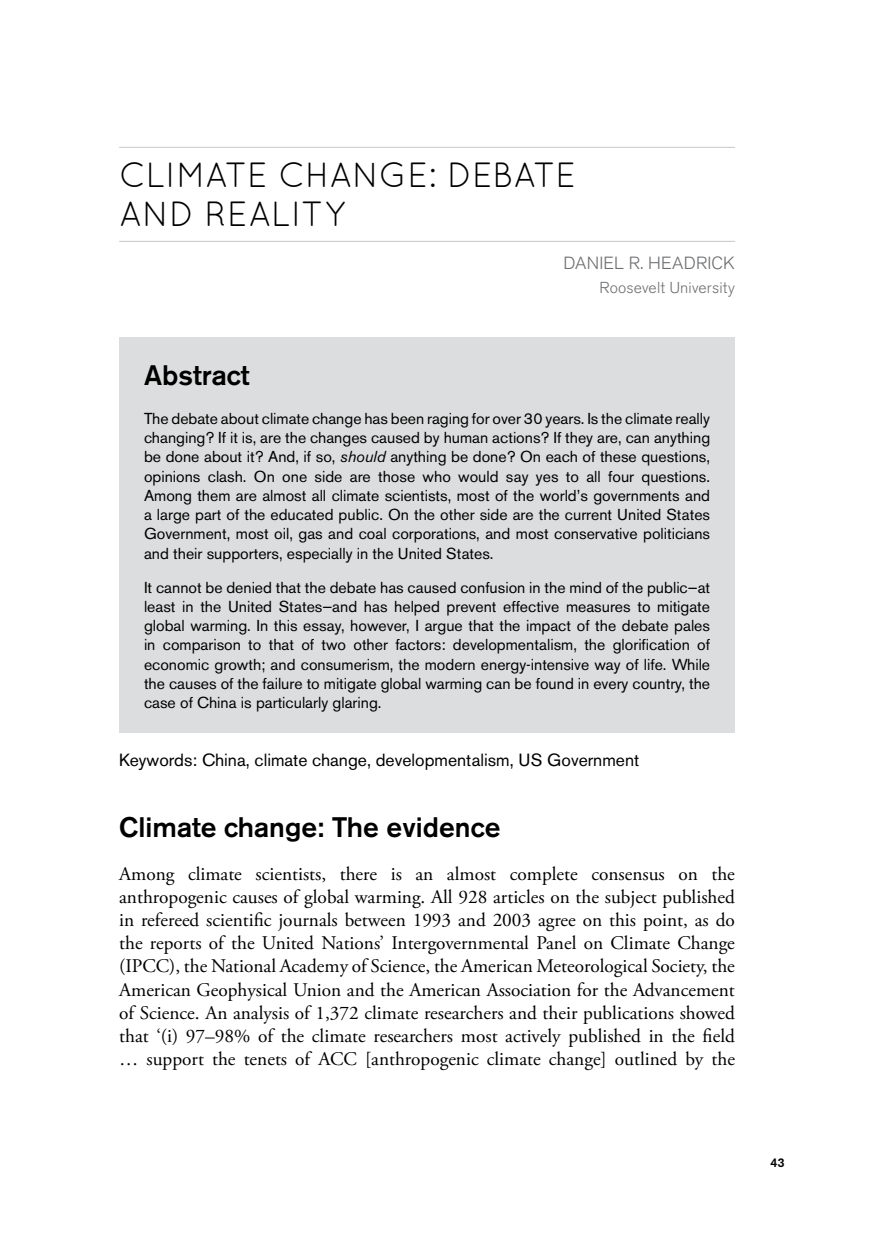
<style>
.page{position:relative;width:874px;height:1241px;background:#fff}
.page>*{position:absolute;margin:0;border:0;box-sizing:border-box;transform-origin:0 0}
.t1{font:35px/38.5px "Quicksand";letter-spacing:-.005em;color:#000}
.t2{font:500 28px "Akzidenz Grotesk BE";color:#000}
.t3{font:19.25px/23.1px "Adobe Garamond Pro";color:#000;text-align:justify}
.t4{font:17.5px "Akzidenz Grotesk BE";color:#000}
.t5{font:300 17.5px "Akzidenz Grotesk BE";letter-spacing:.01em;color:#6d6e71}
.t6{font:15.75px/19.2px "Akzidenz Grotesk BE";color:#000;text-align:justify}
.t7{font:300 15.75px "Akzidenz Grotesk BE";letter-spacing:.01em;color:#6d6e71}
.t8{font:500 12.6px "Akzidenz Grotesk BE";color:#000}
.s1{font-style:italic}
</style>
<div class="page">
<hr style="left:119px;top:147px;width:615px;height:1px;background:#c7c8ca">
<hr style="left:119px;top:241px;width:615px;height:1px;background:#c7c8ca">
<div style="left:119px;top:337px;width:615px;height:396px;background:#dcddde"></div>
<h1 class="t1" style="left:119px;top:156px;width:458px">CLIMATE CHANGE: DEBATE<br>AND REALITY</h1>
<p class="t5" style="left:563px;top:253px;width:173px">DANIEL R. HEADRICK</p>
<p class="t7" style="left:599px;top:278px;width:137px">Roosevelt University</p>
<h2 class="t2" style="left:144px;top:357px;width:107px">Abstract</h2>
<p class="t6" style="left:144px;top:408px;width:567px">The debate about climate change has been raging for over 30 years. Is the climate really changing? If it is, are the changes caused by human actions? If they are, can anything be done about it? And, if so, <span class="s1">should</span> anything be done? On each of these questions, opinions clash. On one side are those who would say yes to all four questions.<br>Among them are almost all climate scientists, most of the world’s governments and a large part of the educated public. On the other side are the current United States Government, most oil, gas and coal corporations, and most conservative politicians and their supporters, especially in the United States.</p>
<p class="t6" style="left:144px;top:577px;width:567px">It cannot be denied that the debate has caused confusion in the mind of the public—at least in the United States—and has helped prevent effective measures to mitigate global warming. In this essay, however, I argue that the impact of the debate pales in comparison to that of two other factors: developmentalism, the glorification of economic growth; and consumerism, the modern energy-intensive way of life. While the causes of the failure to mitigate global warming can be found in every country, the case of China is particularly glaring.</p>
<p class="t4" style="left:119px;top:749px;width:521px">Keywords: China, climate change, developmentalism, US Government</p>
<h2 class="t2" style="left:119px;top:810px;width:382px">Climate change: The evidence</h2>
<p class="t3" style="left:119px;top:862px;width:617px">Among climate scientists, there is an almost complete consensus on the anthropogenic causes of global warming. All 928 articles on the subject published in refereed scientific journals between 1993 and 2003 agree on this point, as do the reports of the United Nations’ Intergovernmental Panel on Climate Change (IPCC), the National Academy of Science, the American Meteorological Society, the American Geophysical Union and the American Association for the Advancement of Science. An analysis of 1,372 climate researchers and their publications showed that ‘(i) 97–98% of the climate researchers most actively published in the field … support the tenets of ACC [anthropogenic climate change] outlined by the</p>
<p class="t8" style="left:770px;top:1154px;width:16px">43</p>
</div>
